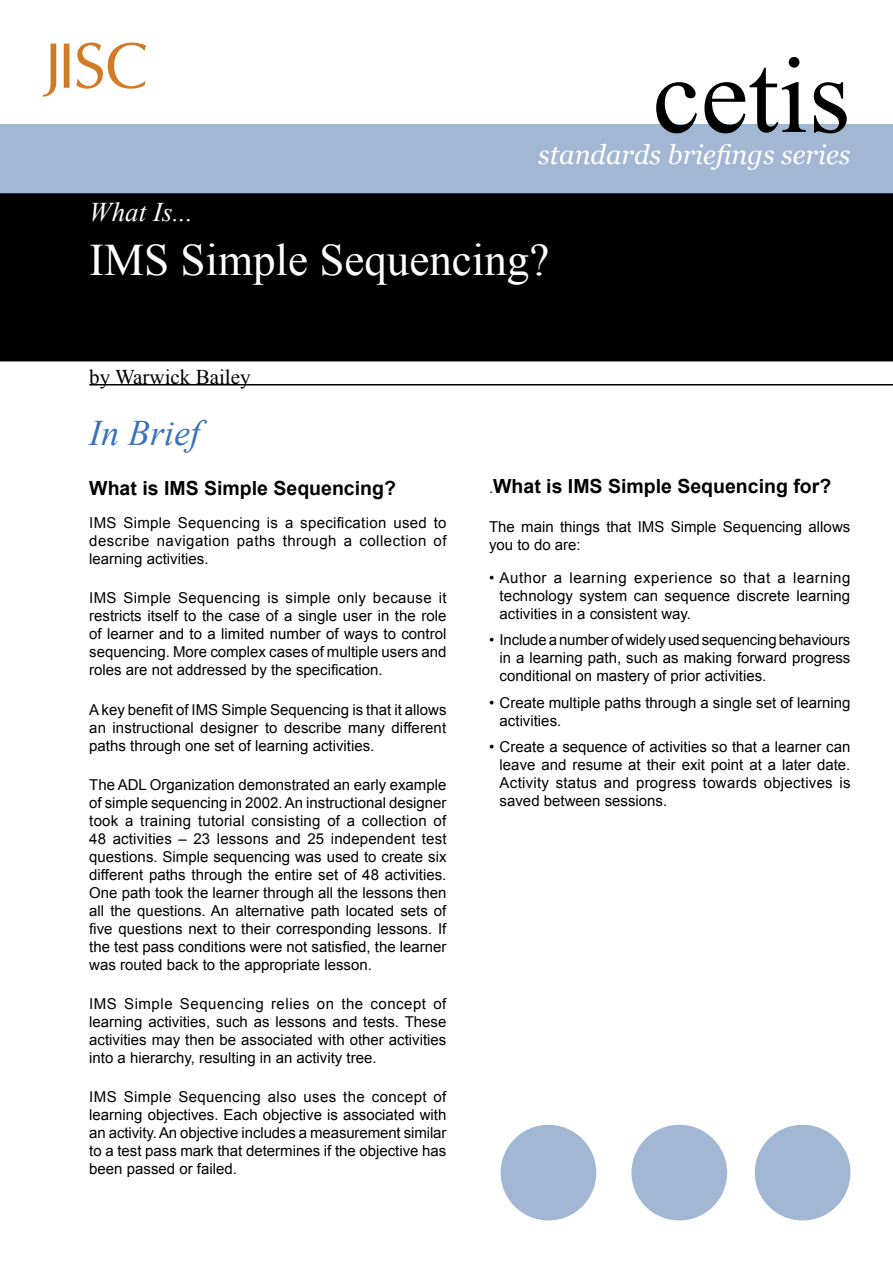
<style>
.page{position:relative;width:893px;height:1263px;background:#fff}
.page>*{position:absolute;margin:0;border:0;box-sizing:border-box;transform-origin:0 0}
.t1{font:108px "Times New Roman";color:#000}
.t2{font:45px "Times New Roman";color:#fff}
.t3{font:italic 36px "Times New Roman";color:#3c72b7}
.t4{font:italic 27px "Georgia";color:#fff}
.t5{font:italic 27px "Times New Roman";color:#fff}
.t6{font:21px "Times New Roman";color:#000}
.t7{font:700 19.5px "Arial";color:#000}
.t8{font:15px/18px "Arial";color:#000;text-align:justify}
.s1{font-weight:400;font-size:15px}
</style>
<div class="page">
<svg style="left:43px;top:43px;width:14px;height:54px"></svg>
<svg style="left:64px;top:43px;width:5px;height:45px"></svg>
<svg style="left:76px;top:43px;width:70px;height:46px"></svg>
<div style="left:0;top:124px;width:893px;height:71px;background:#a2b7d4"></div>
<div style="left:1px;top:194px;width:891px;height:167px;background:#000"></div>
<div style="left:0;top:193px;width:893px;height:168px;border:2px solid #000"></div>
<div style="left:755px;top:1125px;width:95px;height:95px;background:#a2b7d4;border-radius:50%"></div>
<div style="left:631px;top:1125px;width:96px;height:95px;background:#a2b7d4;border-radius:50%"></div>
<div style="left:501px;top:1125px;width:95px;height:95px;background:#a2b7d4;border-radius:50%"></div>
<hr style="left:89px;top:384px;width:804px;height:1px;background:#000">
<h1 class="t1" style="left:652px;top:23px;width:199px">cetis</h1>
<h3 class="t4" style="left:538px;top:139px;width:314px">standards briefings series</h3>
<h3 class="t5" style="left:89px;top:193px;width:105px">What Is...</h3>
<h2 class="t2" style="left:89px;top:229px;width:461px">IMS Simple Sequencing?</h2>
<h3 class="t6" style="left:89px;top:363px;width:163px">by Warwick Bailey</h3>
<h3 class="t3" style="left:89px;top:408px;width:112px">In Brief</h3>
<h3 class="t7" style="left:89px;top:475px;width:308px">What is IMS Simple Sequencing?</h3>
<p class="t8" style="left:89px;top:514px;width:359px">IMS Simple Sequencing is a specification used to describe navigation paths through a collection of learning activities.</p>
<p class="t8" style="left:89px;top:589px;width:359px">IMS Simple Sequencing is simple only because it restricts itself to the case of a single user in the role of learner and to a limited number of ways to control sequencing. More complex cases of multiple users and roles are not addressed by the specification.</p>
<p class="t8" style="left:89px;top:700px;width:359px">A key benefit of IMS Simple Sequencing is that it allows an instructional designer to describe many different paths through one set of learning activities.</p>
<p class="t8" style="left:89px;top:776px;width:359px">The ADL Organization demonstrated an early example of simple sequencing in 2002. An instructional designer took a training tutorial consisting of a collection of 48 activities – 23 lessons and 25 independent test questions. Simple sequencing was used to create six different paths through the entire set of 48 activities.<br>One path took the learner through all the lessons then all the questions. An alternative path located sets of five questions next to their corresponding lessons. If the test pass conditions were not satisfied, the learner was routed back to the appropriate lesson.</p>
<p class="t8" style="left:89px;top:995px;width:359px">IMS Simple Sequencing relies on the concept of learning activities, such as lessons and tests. These activities may then be associated with other activities into a hierarchy, resulting in an activity tree.</p>
<p class="t8" style="left:89px;top:1088px;width:359px">IMS Simple Sequencing also uses the concept of learning objectives. Each objective is associated with an activity. An objective includes a measurement similar to a test pass mark that determines if the objective has been passed or failed.</p>
<h3 class="t7" style="left:489px;top:473px;width:344px"><span class="s1">.</span>What is IMS Simple Sequencing for?</h3>
<p class="t8" style="left:489px;top:518px;width:363px">The main things that IMS Simple Sequencing allows you to do are:</p>
<p class="t8" style="left:500px;top:569px;width:352px;text-indent:-11px">• Author a learning experience so that a learning technology system can sequence discrete learning activities in a consistent way.</p>
<p class="t8" style="left:500px;top:631px;width:352px;text-indent:-11px">• Include a number of widely used sequencing behaviours in a learning path, such as making forward progress conditional on mastery of prior activities.</p>
<p class="t8" style="left:500px;top:694px;width:352px;text-indent:-11px">• Create multiple paths through a single set of learning activities.</p>
<p class="t8" style="left:500px;top:738px;width:352px;text-indent:-11px">• Create a sequence of activities so that a learner can leave and resume at their exit point at a later date.<br>Activity status and progress towards objectives is saved between sessions.</p>
</div>
